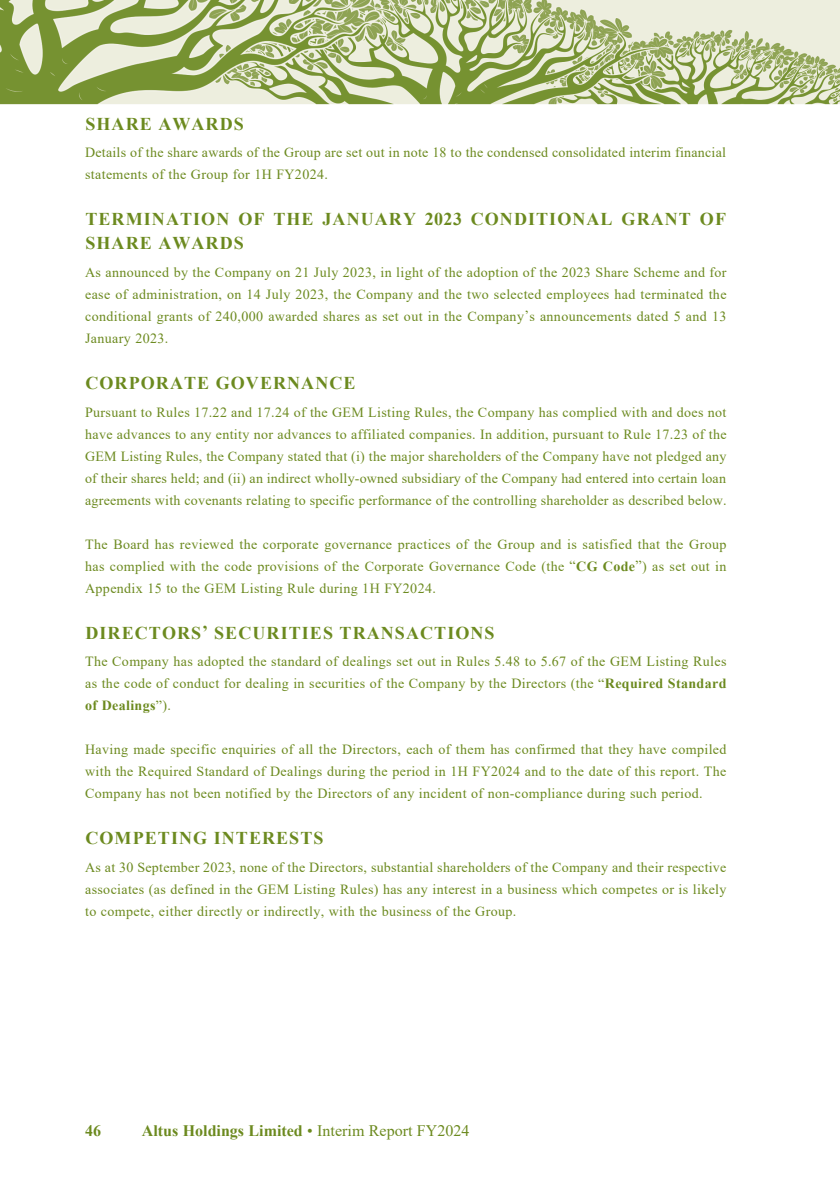
<style>
.page{position:relative;width:840px;height:1191px;background:#fff}
.page>*{position:absolute;margin:0;border:0;box-sizing:border-box;transform-origin:0 0}
.t1{font:700 18px/24px "Times New Roman";letter-spacing:.06em;color:#6c8a1f}
.t2{font:700 16px "Times New Roman";color:#6c8a1f}
.t3{font:14px/22px "Times New Roman";letter-spacing:.025em;color:#6c8a1f;text-align:justify}
.s1{font-weight:700}
.s2{font-weight:400}
</style>
<div class="page">
<img style="left:0;top:0;width:839px;height:105px">
<p class="t1" style="left:85px;top:111px;width:160px">SHARE AWARDS</p>
<p class="t3" style="left:85px;top:141px;width:642px">Details of the share awards of the Group are set out in note 18 to the condensed consolidated interim financial statements of the Group for 1H FY2024.</p>
<p class="t1" style="left:85px;top:207px;width:641px">TERMINATION OF THE JANUARY 2023 CONDITIONAL GRANT OF<br>SHARE AWARDS</p>
<p class="t3" style="left:85px;top:261px;width:642px">As announced by the Company on 21 July 2023, in light of the adoption of the 2023 Share Scheme and for ease of administration, on 14 July 2023, the Company and the two selected employees had terminated the conditional grants of 240,000 awarded shares as set out in the Company’s announcements dated 5 and 13<br>January 2023.</p>
<p class="t1" style="left:85px;top:370px;width:271px">CORPORATE GOVERNANCE</p>
<p class="t3" style="left:85px;top:400px;width:642px">Pursuant to Rules 17.22 and 17.24 of the GEM Listing Rules, the Company has complied with and does not have advances to any entity nor advances to affiliated companies. In addition, pursuant to Rule 17.23 of the GEM Listing Rules, the Company stated that (i) the major shareholders of the Company have not pledged any of their shares held; and (ii) an indirect wholly-owned subsidiary of the Company had entered into certain loan agreements with covenants relating to specific performance of the controlling shareholder as described below.</p>
<p class="t3" style="left:85px;top:532px;width:642px">The Board has reviewed the corporate governance practices of the Group and is satisfied that the Group has complied with the code provisions of the Corporate Governance Code (the “<span class="s1">CG Code</span>”) as set out in Appendix 15 to the GEM Listing Rule during 1H FY2024.</p>
<p class="t1" style="left:85px;top:620px;width:410px">DIRECTORS’ SECURITIES TRANSACTIONS</p>
<p class="t3" style="left:85px;top:650px;width:642px">The Company has adopted the standard of dealings set out in Rules 5.48 to 5.67 of the GEM Listing Rules as the code of conduct for dealing in securities of the Company by the Directors (the “<span class="s1">Required Standard of Dealings</span>”).</p>
<p class="t3" style="left:85px;top:738px;width:642px">Having made specific enquiries of all the Directors, each of them has confirmed that they have compiled with the Required Standard of Dealings during the period in 1H FY2024 and to the date of this report. The Company has not been notified by the Directors of any incident of non-compliance during such period.</p>
<p class="t1" style="left:85px;top:826px;width:239px">COMPETING INTERESTS</p>
<p class="t3" style="left:85px;top:856px;width:642px">As at 30 September 2023, none of the Directors, substantial shareholders of the Company and their respective associates (as defined in the GEM Listing Rules) has any interest in a business which competes or is likely to compete, either directly or indirectly, with the business of the Group.</p>
<p class="t2" style="left:85px;top:1119px;width:17px">46</p>
<p class="t2" style="left:142px;top:1119px;width:329px">Altus Holdings Limited <span class="s2">• Interim Report FY2024</span></p>
</div>
